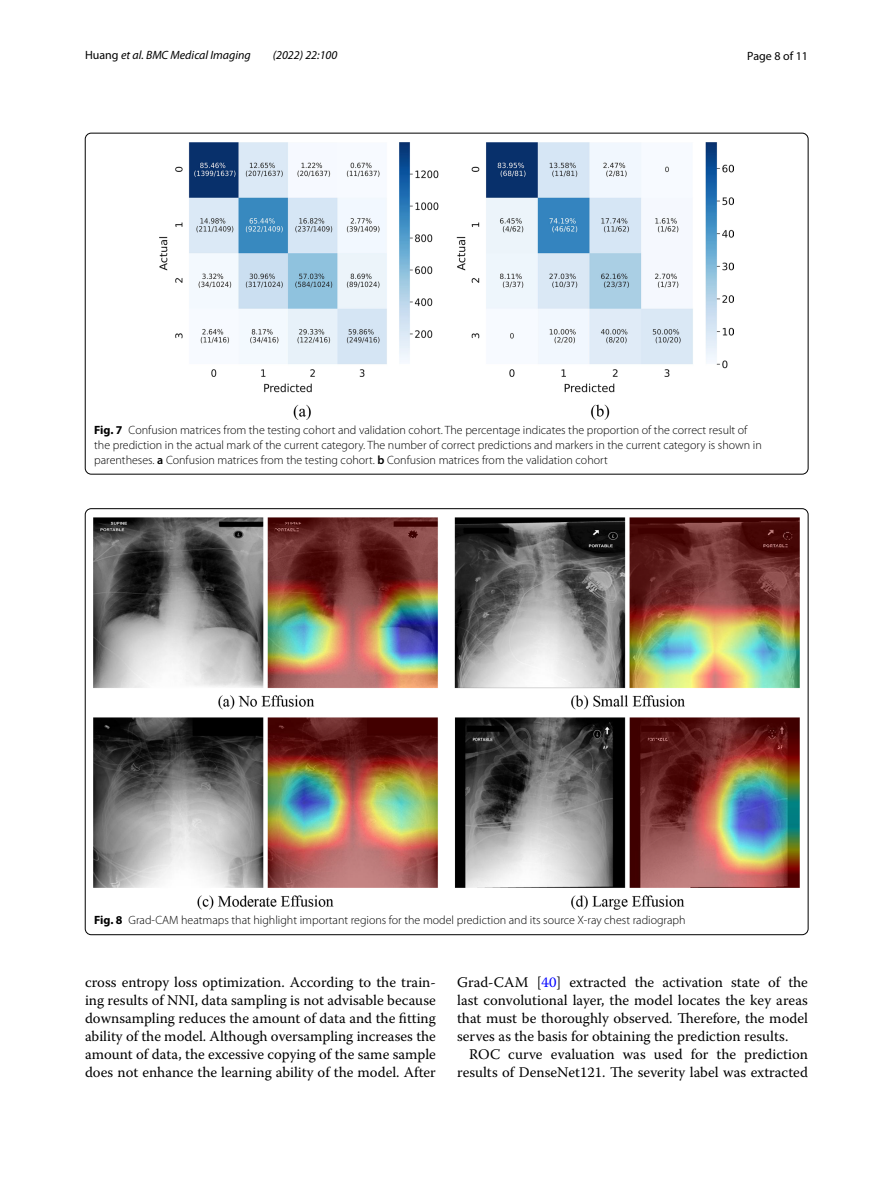
<style>
.page{position:relative;width:893px;height:1187px;background:#fff}
.page>*{position:absolute;margin:0;border:0;box-sizing:border-box;transform-origin:0 0}
.t1{font:14.7px/18px "Warnock Pro";color:#000;text-align:justify}
.t2{font:300 12px/15px "Myriad Pro";color:#000}
.t3{font:italic 12px "Myriad Pro";color:#000}
.t4{font:12px "Myriad Pro";color:#000}
.s1{font-style:normal}
.s2{font-weight:700}
.s3{font-weight:600}
.s4{color:#00f}
</style>
<div class="page">
<img style="left:160px;top:142px;width:574px;height:277px">
<img style="left:94px;top:517px;width:706px;height:392px">
<p class="t3" style="left:85px;top:48px;width:167px"><span class="s1">Huang</span> et al. BMC Medical Imaging</p>
<p class="t3" style="left:273px;top:48px;width:66px">(2022) 22:100</p>
<p class="t4" style="left:747px;top:48px;width:62px">Page 8 of 11</p>
<p class="t2" style="left:94px;top:423px;width:669px"><span class="s2">Fig. 7</span> Confusion matrices from the testing cohort and validation cohort. The percentage indicates the proportion of the correct result of the prediction in the actual mark of the current category. The number of correct predictions and markers in the current category is shown in parentheses. <span class="s3">a</span> Confusion matrices from the testing cohort. <span class="s3">b</span> Confusion matrices from the validation cohort</p>
<p class="t2" style="left:94px;top:913px;width:593px"><span class="s2">Fig. 8</span> Grad-CAM heatmaps that highlight important regions for the model prediction and its source X-ray chest radiograph</p>
<p class="t1" style="left:85px;top:973px;width:352px">cross entropy loss optimization. According to the train&shy;ing results of NNI, data sampling is not advisable because downsampling reduces the amount of data and the fitting ability of the model. Although oversampling increases the amount of data, the excessive copying of the same sample does not enhance the learning ability of the model. After</p>
<p class="t1" style="left:457px;top:973px;width:352px">Grad-CAM [<span class="s4">40</span>] extracted the activation state of the last convolutional layer, the model locates the key areas that must be thoroughly observed. Therefore, the model serves as the basis for obtaining the prediction results.</p>
<p class="t1" style="left:457px;top:1045px;width:352px;text-align:right">ROC curve evaluation was used for the prediction results of DenseNet121. The severity label was extracted</p>
</div>
